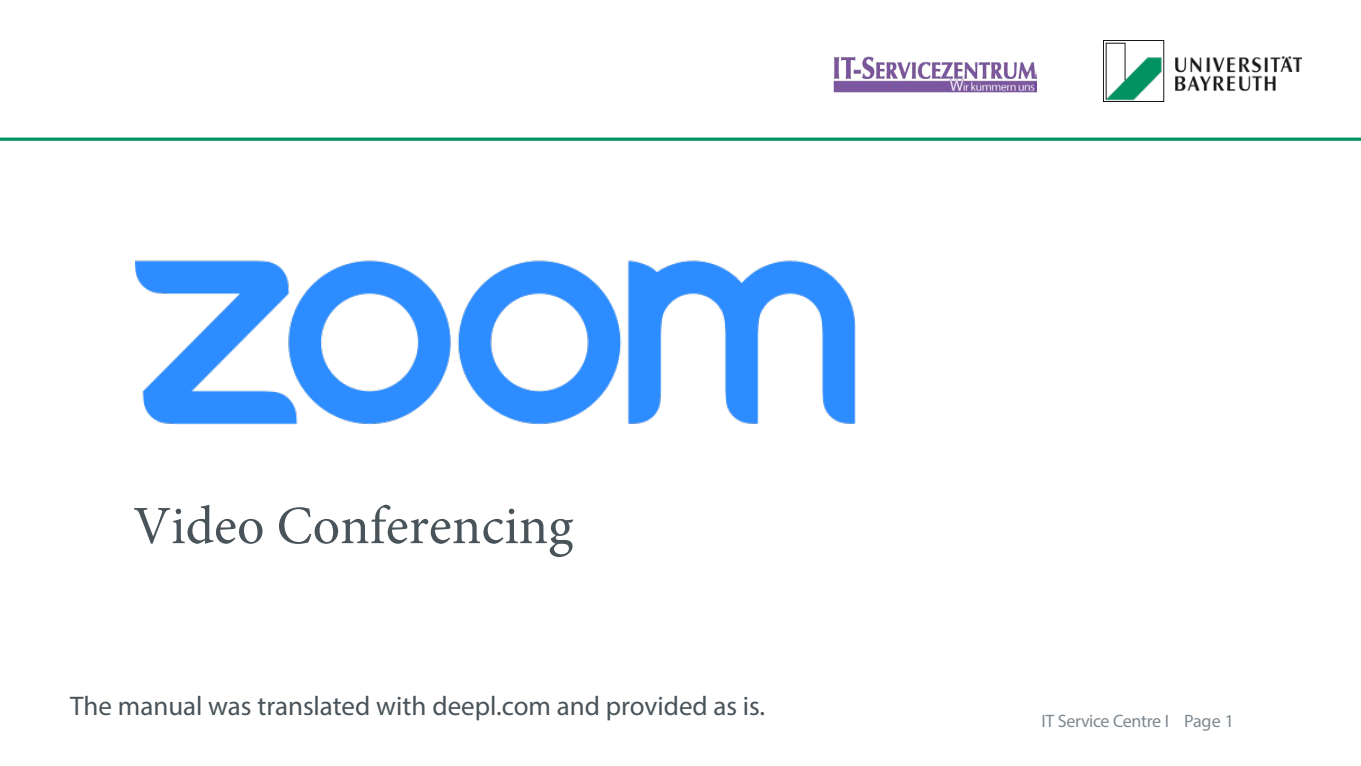
<style>
.page{position:relative;width:1361px;height:766px;background:#fff}
.page>*{position:absolute;margin:0;border:0;box-sizing:border-box;transform-origin:0 0}
.t1{font:54px "Minion Pro";color:#48535a}
.t2{font:27px "Myriad Pro";color:#48535a}
.t3{font:18px "Myriad Pro";letter-spacing:-.02em;color:#7f8990}
</style>
<div class="page">
<hr style="left:0;top:138px;width:1360px;height:3px;background:#009260">
<img style="left:1103px;top:41px;width:198px;height:61px">
<img style="left:833px;top:56px;width:203px;height:37px">
<img style="left:136px;top:260px;width:720px;height:165px">
<h1 class="t1" style="left:133px;top:490px;width:442px">Video Conferencing</h1>
<p class="t2" style="left:70px;top:689px;width:696px">The manual was translated with deepl.com and provided as is.</p>
<p class="t3" style="left:1041px;top:710px;width:194px">IT Service Centre I Page 1</p>
</div>
